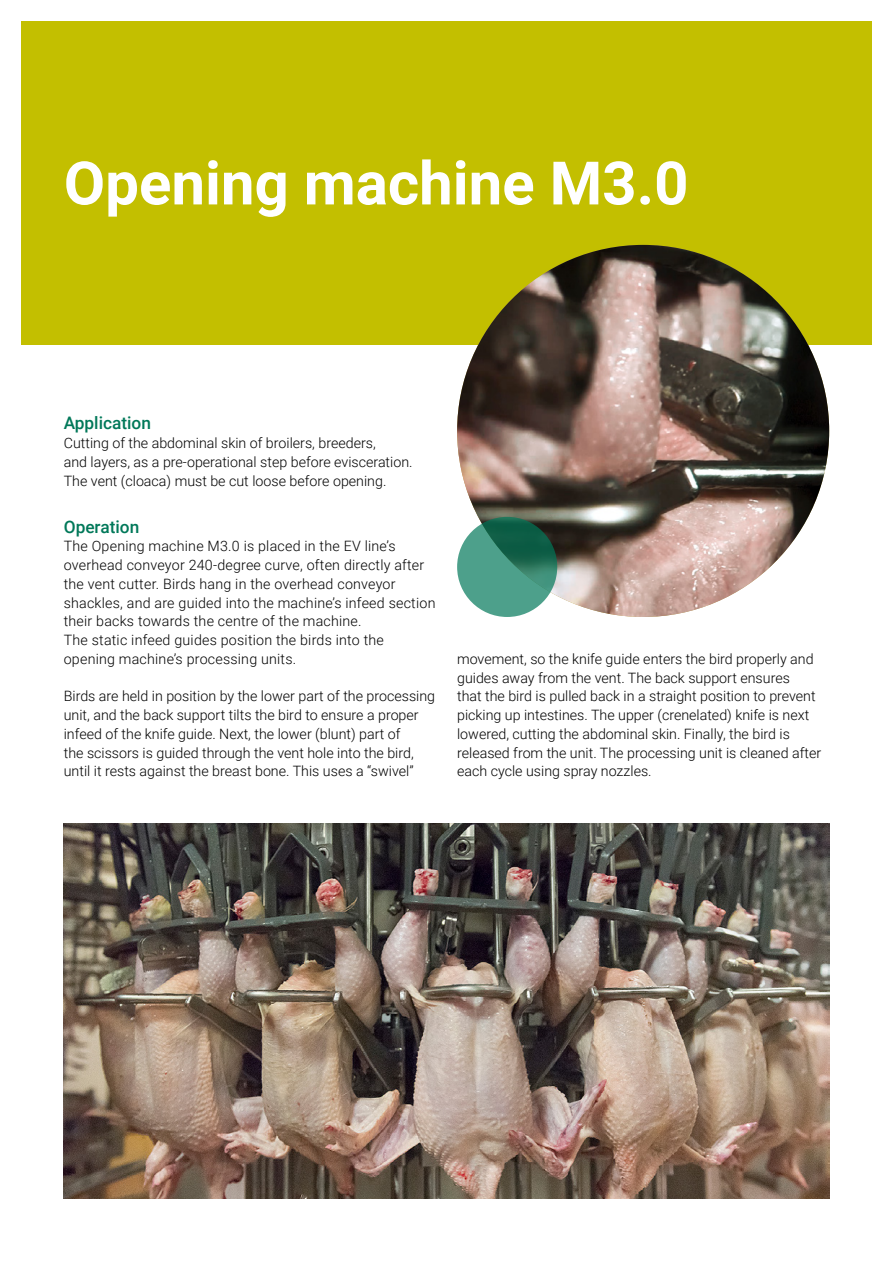
<style>
.page{position:relative;width:893px;height:1263px;background:#fff}
.page>*{position:absolute;margin:0;border:0;box-sizing:border-box;transform-origin:0 0}
.t1{font:700 60px "Roboto";color:#fff}
.t2{font:500 17.25px "Roboto";color:#007859}
.t3{font:300 14.25px/18.8px "Roboto";color:#000}
</style>
<div class="page">
<div style="left:21px;top:21px;width:851px;height:324px;background:#c3bf00"></div>
<img style="left:64px;top:823px;width:765px;height:375px">
<img style="left:457px;top:245px;width:372px;height:372px;border-radius:186px">
<svg style="left:457px;top:517px;width:100px;height:100px;fill:#4da08b"></svg>
<h1 class="t1" style="left:64px;top:141px;width:626px">Opening machine M3.0</h1>
<p class="t2" style="left:64px;top:411px;width:89px">Application</p>
<p class="t3" style="left:64px;top:433px;width:350px">Cutting of the abdominal skin of broilers, breeders,<br>and layers, as a pre-operational step before evisceration.<br>The vent (cloaca) must be cut loose before opening.</p>
<p class="t2" style="left:64px;top:514px;width:77px">Operation</p>
<p class="t3" style="left:64px;top:536px;width:373px">The Opening machine M3.0 is placed in the EV line’s overhead conveyor 240-degree curve, often directly after the vent cutter. Birds hang in the overhead conveyor shackles, and are guided into the machine’s infeed section their backs towards the centre of the machine.<br>The static infeed guides position the birds into the opening machine’s processing units.</p>
<p class="t3" style="left:64px;top:686px;width:373px">Birds are held in position by the lower part of the processing unit, and the back support tilts the bird to ensure a proper infeed of the knife guide. Next, the lower (blunt) part of<br>the scissors is guided through the vent hole into the bird, until it rests against the breast bone. This uses a “swivel”</p>
<p class="t3" style="left:457px;top:649px;width:366px">movement, so the knife guide enters the bird properly and guides away from the vent. The back support ensures<br>that the bird is pulled back in a straight position to prevent picking up intestines. The upper (crenelated) knife is next lowered, cutting the abdominal skin. Finally, the bird is released from the unit. The processing unit is cleaned after each cycle using spray nozzles.</p>
</div>
